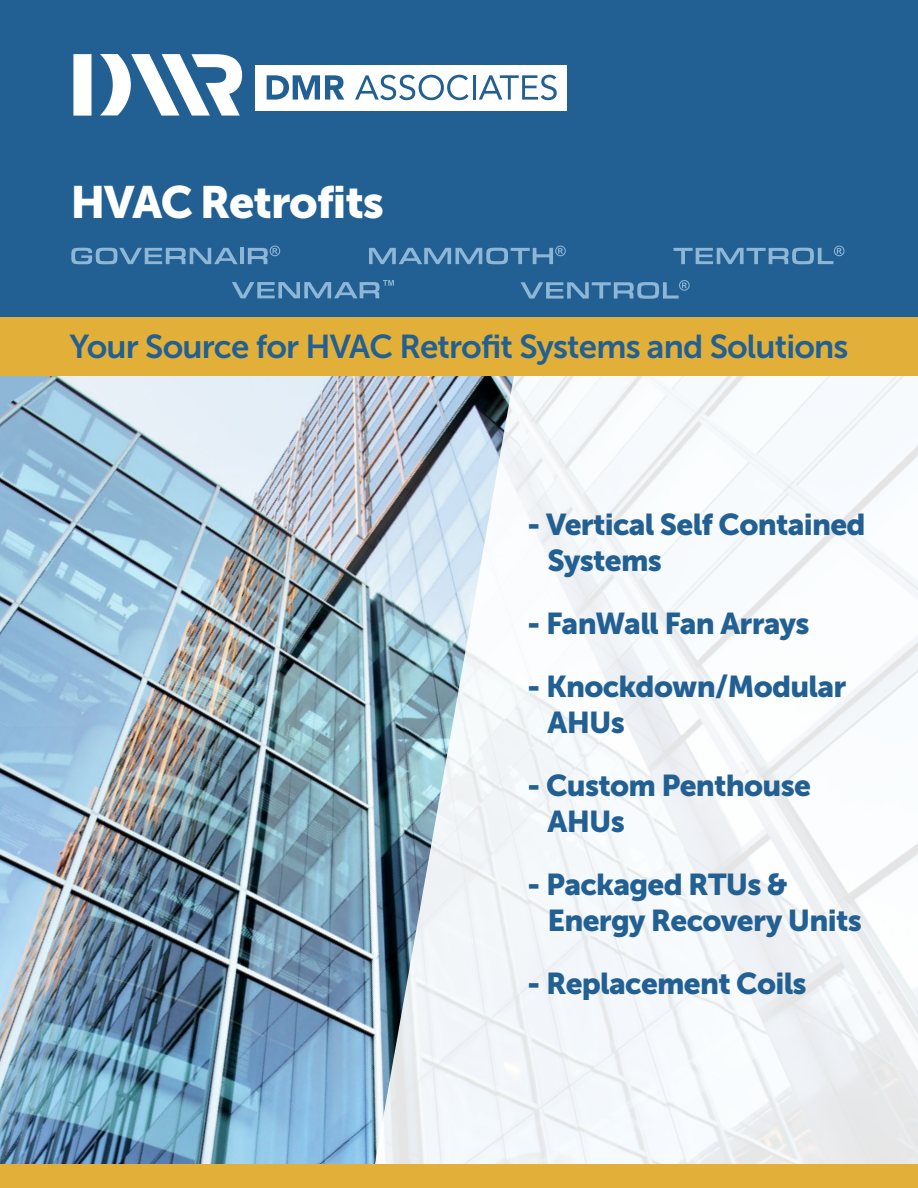
<style>
.page{position:relative;width:918px;height:1188px;background:#fff}
.page>*{position:absolute;margin:0;border:0;box-sizing:border-box;transform-origin:0 0}
.t1{font:45px "Museo Sans 900";letter-spacing:-.025em;color:#fff}
.t2{font:33px "Museo Sans 700";letter-spacing:-.025em;color:#226093}
.t3{font:30px/36px "Museo Sans 900";letter-spacing:-.025em;color:#226093}
</style>
<div class="page">
<img style="left:0;top:376px;width:348px;height:788px">
<svg style="left:348px;top:376px;width:570px;height:788px;fill:#f3f7fa"></svg>
<div style="left:0;top:0;width:918px;height:361px;background:#226093"></div>
<div style="left:0;top:1164px;width:918px;height:24px;background:#e2b038"></div>
<div style="left:0;top:318px;width:918px;height:58px;background:#e2b038"></div>
<div style="left:73px;top:54px;width:19px;height:62px;background:#fff"></div>
<svg style="left:100px;top:54px;width:142px;height:62px"></svg>
<div style="left:255px;top:66px;width:312px;height:45px;background:#fff"></div>
<svg style="left:267px;top:75px;width:77px;height:25px"></svg>
<svg style="left:355px;top:75px;width:114px;height:25px"></svg>
<hr style="left:473px;top:75px;width:3px;height:25px;background:#226093">
<svg style="left:479px;top:75px;width:78px;height:25px"></svg>
<svg style="left:71px;top:248px;width:167px;height:16px"></svg>
<hr style="left:240px;top:248px;width:3px;height:16px;background:#8eb7d7">
<svg style="left:248px;top:246px;width:32px;height:18px"></svg>
<svg style="left:369px;top:246px;width:197px;height:18px"></svg>
<svg style="left:232px;top:280px;width:162px;height:18px"></svg>
<svg style="left:521px;top:280px;width:169px;height:19px"></svg>
<svg style="left:674px;top:246px;width:171px;height:18px"></svg>
<h1 class="t1" style="left:70px;top:176px;width:315px">HVAC Retrofits</h1>
<p class="t2" style="left:70px;top:328px;width:780px">Your Source for HVAC Retrofit Systems and Solutions</p>
<p class="t3" style="left:548px;top:507px;width:320px;text-indent:-20px">- Vertical Self Contained<br>Systems</p>
<p class="t3" style="left:527px;top:606px;width:284px">- FanWall Fan Arrays</p>
<p class="t3" style="left:548px;top:669px;width:300px;text-indent:-20px">- Knockdown/Modular<br>AHUs</p>
<p class="t3" style="left:548px;top:768px;width:265px;text-indent:-20px">- Custom Penthouse<br>AHUs</p>
<p class="t3" style="left:548px;top:867px;width:316px;text-indent:-20px">- Packaged RTUs &amp;<br>Energy Recovery Units</p>
<p class="t3" style="left:527px;top:966px;width:281px">- Replacement Coils</p>
</div>
